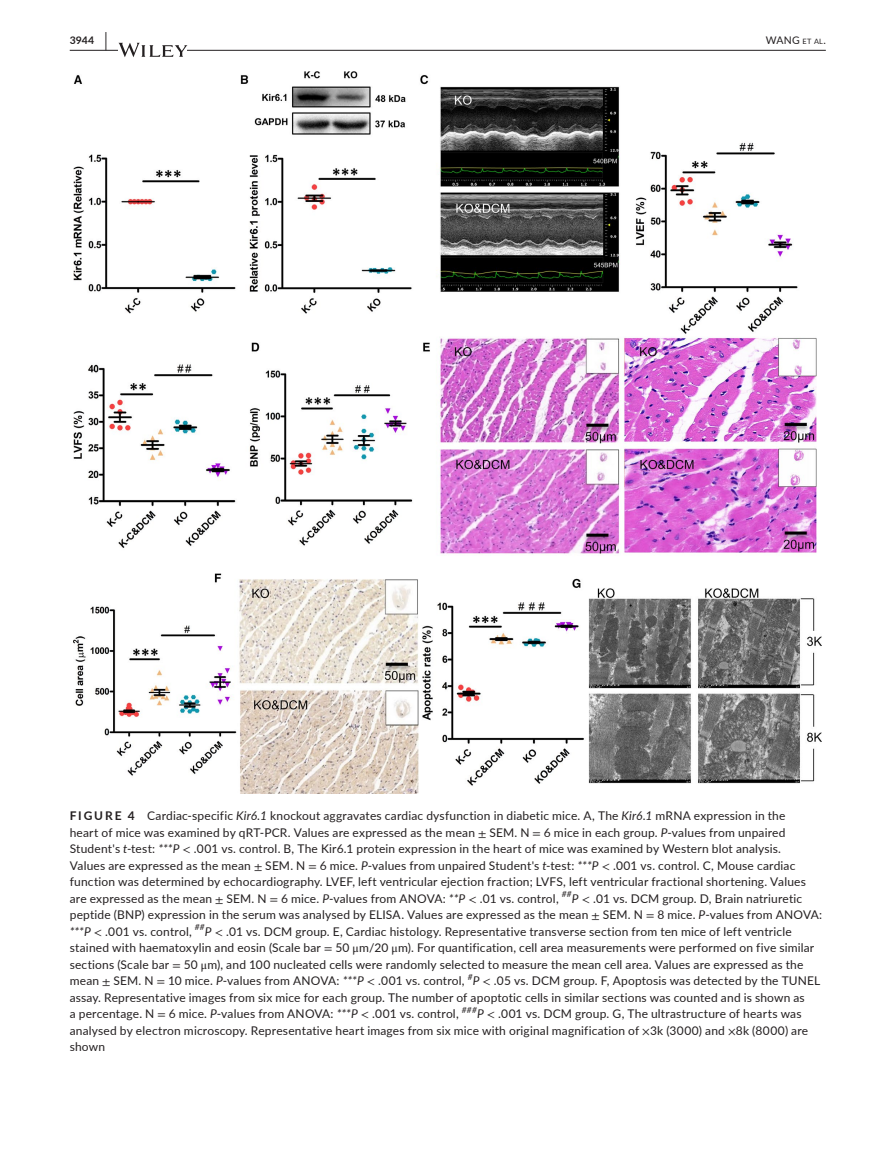
<style>
.page{position:relative;width:893px;height:1174px;background:#fff}
.page>*{position:absolute;margin:0;border:0;box-sizing:border-box;transform-origin:0 0}
.t1{font:12px/16.5px "Lato";letter-spacing:.015em;color:#231f20}
.t2{font:10.5px "Lato";color:#231f20}
.t3{font:700 10.5px "Lato";color:#231f20}
.t4{font:italic 8.4px "Lato";color:#231f20}
.s1{font-size:19.5px}
.s2{font-size:7.35px}
.s3{font-weight:700}
.s4{font-style:italic}
.s5{font-family:"STIX"}
</style>
<div class="page">
<hr style="left:70px;top:50px;width:756px;height:1px;background:#231f20">
<svg style="left:119px;top:43px;width:68px;height:14px"></svg>
<img style="left:74px;top:72px;width:748px;height:721px">
<p class="t3" style="left:70px;top:33px;width:39px">3944 <span class="s1">|</span></p>
<p class="t2" style="left:766px;top:33px;width:61px">WANG <span class="s2">et al</span>.</p>
<p class="t1" style="left:70px;top:807px;width:738px"><span class="s3">FIGURE 4</span> Cardiac-specific <span class="s4">Kir6.1</span> knockout aggravates cardiac dysfunction in diabetic mice. A, The <span class="s4">Kir6.1</span> mRNA expression in the heart of mice was examined by qRT-PCR. Values are expressed as the mean <span class="s5">±</span> SEM. N <span class="s5">=</span> 6 mice in each group. <span class="s4">P</span>-values from unpaired Student's <span class="s4">t</span>-test: <span class="s4">***P</span> <span class="s5">&lt;</span> .001 vs. control. B, The Kir6.1 protein expression in the heart of mice was examined by Western blot analysis.<br>Values are expressed as the mean <span class="s5">±</span> SEM. N <span class="s5">=</span> 6 mice. <span class="s4">P</span>-values from unpaired Student's <span class="s4">t</span>-test: <span class="s4">***P</span> <span class="s5">&lt;</span> .001 vs. control. C, Mouse cardiac function was determined by echocardiography. LVEF, left ventricular ejection fraction; LVFS, left ventricular fractional shortening. Values are expressed as the mean <span class="s5">±</span> SEM. N <span class="s5">=</span> 6 mice. <span class="s4">P</span>-values from ANOVA: <span class="s4">**P</span> <span class="s5">&lt;</span> .01 vs. control,</p>
<p class="t4" style="left:562px;top:888px;width:11px">##</p>
<p class="t1" style="left:70px;top:889px;width:754px;text-indent:502px"><span class="s4">P</span> <span class="s5">&lt;</span> .01 vs. DCM group. D, Brain natriuretic peptide (BNP) expression in the serum was analysed by ELISA. Values are expressed as the mean <span class="s5">±</span> SEM. N <span class="s5">=</span> 8 mice. <span class="s4">P</span>-values from ANOVA: <span class="s4">***P</span> <span class="s5">&lt;</span> .001 vs. control,</p>
<p class="t4" style="left:195px;top:921px;width:11px">##</p>
<p class="t1" style="left:70px;top:922px;width:746px;text-indent:135px"><span class="s4">P</span> <span class="s5">&lt;</span> .01 vs. DCM group. E, Cardiac histology. Representative transverse section from ten mice of left ventricle stained with haematoxylin and eosin (Scale bar <span class="s5">=</span> 50 <span class="s5">μ</span>m/20 <span class="s5">μ</span>m). For quantification, cell area measurements were performed on five similar sections (Scale bar <span class="s5">=</span> 50 <span class="s5">μ</span>m), and 100 nucleated cells were randomly selected to measure the mean cell area. Values are expressed as the mean <span class="s5">±</span> SEM. N <span class="s5">=</span> 10 mice. <span class="s4">P</span>-values from ANOVA: <span class="s4">***P</span> <span class="s5">&lt;</span> .001 vs. control,</p>
<p class="t4" style="left:468px;top:970px;width:6px">#</p>
<p class="t1" style="left:70px;top:972px;width:752px;text-indent:403px"><span class="s4">P</span> <span class="s5">&lt;</span> .05 vs. DCM group. F, Apoptosis was detected by the TUNEL assay. Representative images from six mice for each group. The number of apoptotic cells in similar sections was counted and is shown as<br>a percentage. N <span class="s5">=</span> 6 mice. <span class="s4">P</span>-values from ANOVA: <span class="s4">***P</span> <span class="s5">&lt;</span> .001 vs. control, <sup>###</sup><span class="s4">P</span> <span class="s5">&lt;</span> .001 vs. DCM group. G, The ultrastructure of hearts was analysed by electron microscopy. Representative heart images from six mice with original magnification of <span class="s5">×</span>3k (3000) and <span class="s5">×</span>8k (8000) are</p>
</div>
